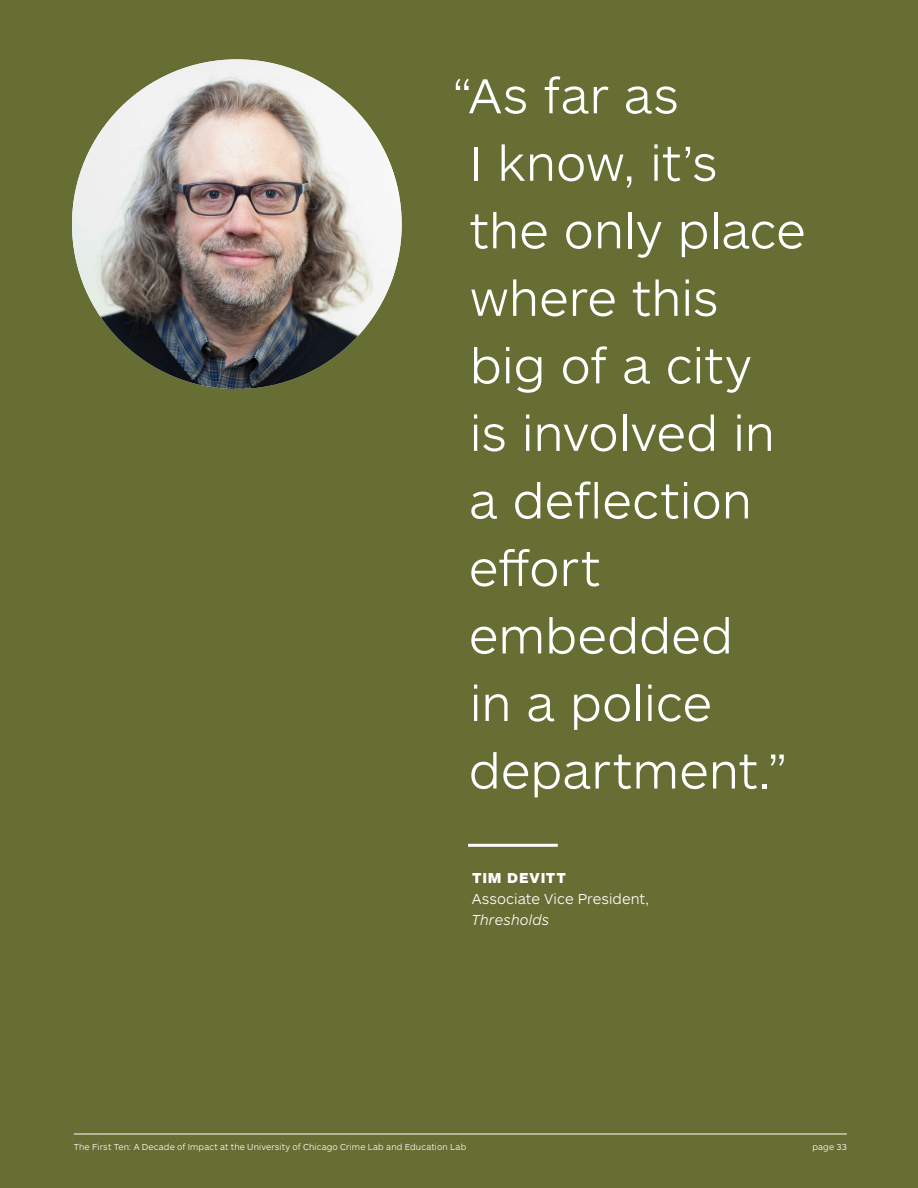
<style>
.page{position:relative;width:918px;height:1188px;background:#666e33}
.page>*{position:absolute;margin:0;border:0;box-sizing:border-box;transform-origin:0 0}
.t1{font:300 51px/67.5px "ARS Maquette Pro";color:#fff}
.t2{font:300 15px "ARS Maquette Pro";letter-spacing:.005em;color:#fff}
.t3{font:italic 300 15px "ARS Maquette Pro";letter-spacing:.005em;color:#fff}
.t4{font:900 15px "ARS Maquette Pro";letter-spacing:.055em;color:#fff}
.t5{font:300 9px "ARS Maquette Pro";letter-spacing:.015em;color:#fff}
</style>
<div class="page">
<img style="left:72px;top:59px;width:330px;height:330px;border-radius:165px">
<hr style="left:468px;top:844px;width:90px;height:3px;background:#fff">
<hr style="left:74px;top:1134px;width:773px;height:1px;background:#fff">
<p class="t1" style="left:469px;top:59px;width:338px;text-indent:-16px">“As far as<br>I know, it’s the only place where this big of a city<br>is involved in a deflection effort embedded<br>in a police department.”</p>
<p class="t4" style="left:472px;top:868px;width:95px">TIM DEVITT</p>
<p class="t2" style="left:472px;top:889px;width:179px">Associate Vice President,</p>
<p class="t3" style="left:471px;top:910px;width:79px">Thresholds</p>
<p class="t5" style="left:74px;top:1141px;width:394px">The First Ten: A Decade of Impact at the University of Chicago Crime Lab and Education Lab</p>
<p class="t5" style="left:812px;top:1141px;width:36px">page 33</p>
</div>
